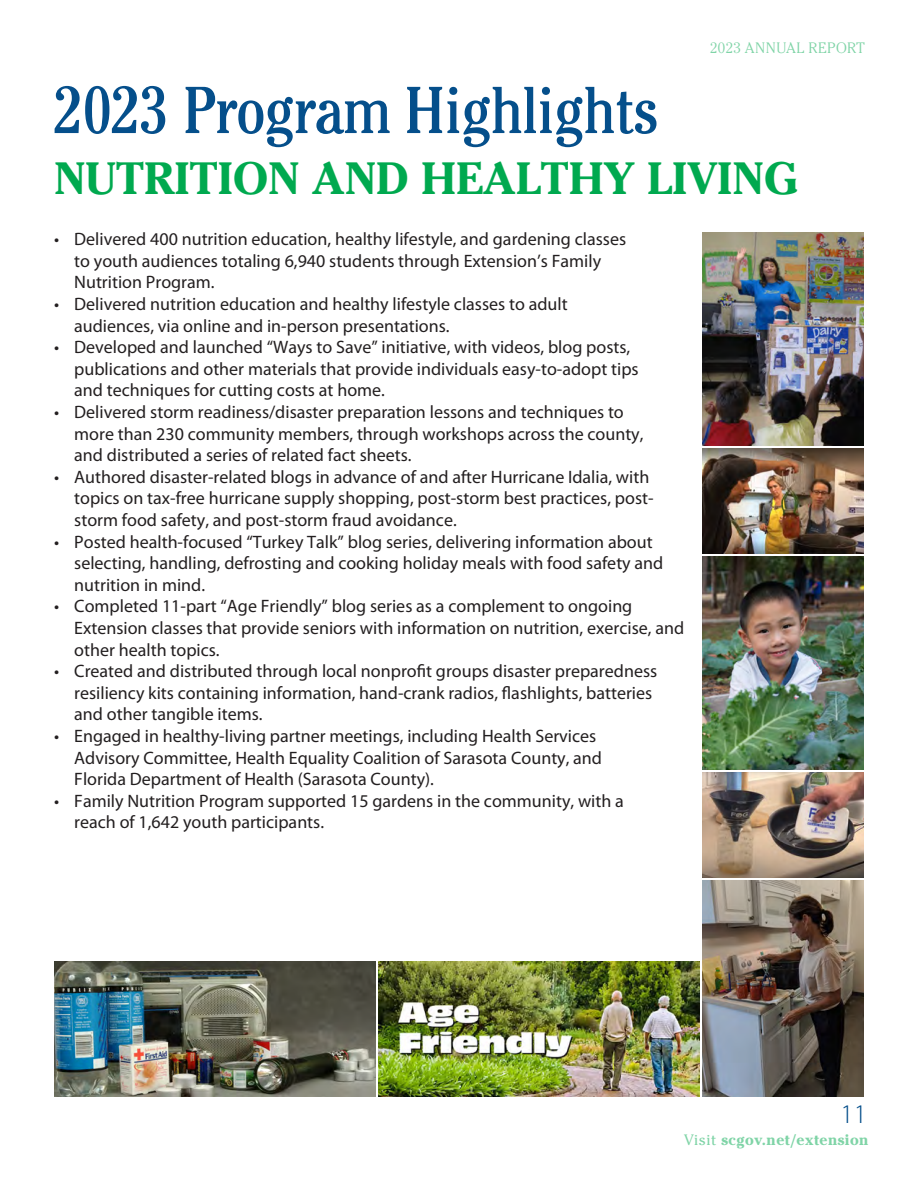
<style>
.page{position:relative;width:918px;height:1188px;background:#fff}
.page>*{position:absolute;margin:0;border:0;box-sizing:border-box;transform-origin:0 0}
.t1{font:condensed 66px "Cheltenham Std";letter-spacing:-.01em;color:#054f8b}
.t2{font:700 45px "Cheltenham Std";color:#00a94f}
.t3{font:300 27px "Myriad Pro";color:#054f8b}
.t4{font:18px/21.6px "Myriad Pro";color:#231f20}
.t5{font:700 15px "Cheltenham Std";letter-spacing:.03em;color:#80d4a7}
.t6{font:300 15px "Cheltenham Std";letter-spacing:.03em;color:#80d4a7}
.s1{font-weight:400}
</style>
<div class="page">
<img style="left:702px;top:232px;width:162px;height:214px">
<img style="left:702px;top:448px;width:162px;height:106px">
<img style="left:702px;top:556px;width:162px;height:214px">
<img style="left:702px;top:772px;width:162px;height:106px">
<img style="left:702px;top:880px;width:162px;height:216px">
<img style="left:54px;top:961px;width:321px;height:135px">
<img style="left:378px;top:961px;width:321px;height:135px">
<p class="t6" style="left:710px;top:39px;width:156px">2023 ANNUAL REPORT</p>
<p class="t1" style="left:54px;top:71px;width:606px">2023 Program Highlights</p>
<p class="t2" style="left:54px;top:151px;width:746px">NUTRITION AND HEALTHY LIVING</p>
<p class="t4" style="left:74px;top:228px;width:553px;text-indent:-20px">• Delivered 400 nutrition education, healthy lifestyle, and gardening classes to youth audiences totaling 6,940 students through Extension’s Family<br>Nutrition Program.</p>
<p class="t4" style="left:74px;top:293px;width:495px;text-indent:-20px">• Delivered nutrition education and healthy lifestyle classes to adult audiences, via online and in-person presentations.</p>
<p class="t4" style="left:74px;top:336px;width:566px;text-indent:-20px">• Developed and launched “Ways to Save” initiative, with videos, blog posts, publications and other materials that provide individuals easy-to-adopt tips and techniques for cutting costs at home.</p>
<p class="t4" style="left:74px;top:401px;width:571px;text-indent:-20px">• Delivered storm readiness/disaster preparation lessons and techniques to more than 230 community members, through workshops across the county, and distributed a series of related fact sheets.</p>
<p class="t4" style="left:74px;top:466px;width:581px;text-indent:-20px">• Authored disaster-related blogs in advance of and after Hurricane Idalia, with topics on tax-free hurricane supply shopping, post-storm best practices, post&shy;storm food safety, and post-storm fraud avoidance.</p>
<p class="t4" style="left:74px;top:530px;width:591px;text-indent:-20px">• Posted health-focused “Turkey Talk” blog series, delivering information about selecting, handling, defrosting and cooking holiday meals with food safety and nutrition in mind.</p>
<p class="t4" style="left:74px;top:595px;width:611px;text-indent:-20px">• Completed 11-part “Age Friendly” blog series as a complement to ongoing<br>Extension classes that provide seniors with information on nutrition, exercise, and other health topics.</p>
<p class="t4" style="left:74px;top:660px;width:585px;text-indent:-20px">• Created and distributed through local nonprofit groups disaster preparedness resiliency kits containing information, hand-crank radios, flashlights, batteries and other tangible items.</p>
<p class="t4" style="left:74px;top:725px;width:529px;text-indent:-20px">• Engaged in healthy-living partner meetings, including Health Services<br>Advisory Committee, Health Equality Coalition of Sarasota County, and<br>Florida Department of Health (Sarasota County).</p>
<p class="t4" style="left:74px;top:790px;width:551px;text-indent:-20px">• Family Nutrition Program supported 15 gardens in the community, with a reach of 1,642 youth participants.</p>
<h3 class="t3" style="left:841px;top:1098px;width:28px">11</h3>
<p class="t5" style="left:684px;top:1130px;width:186px"><span class="s1">Visit</span> scgov.net/extension</p>
</div>
